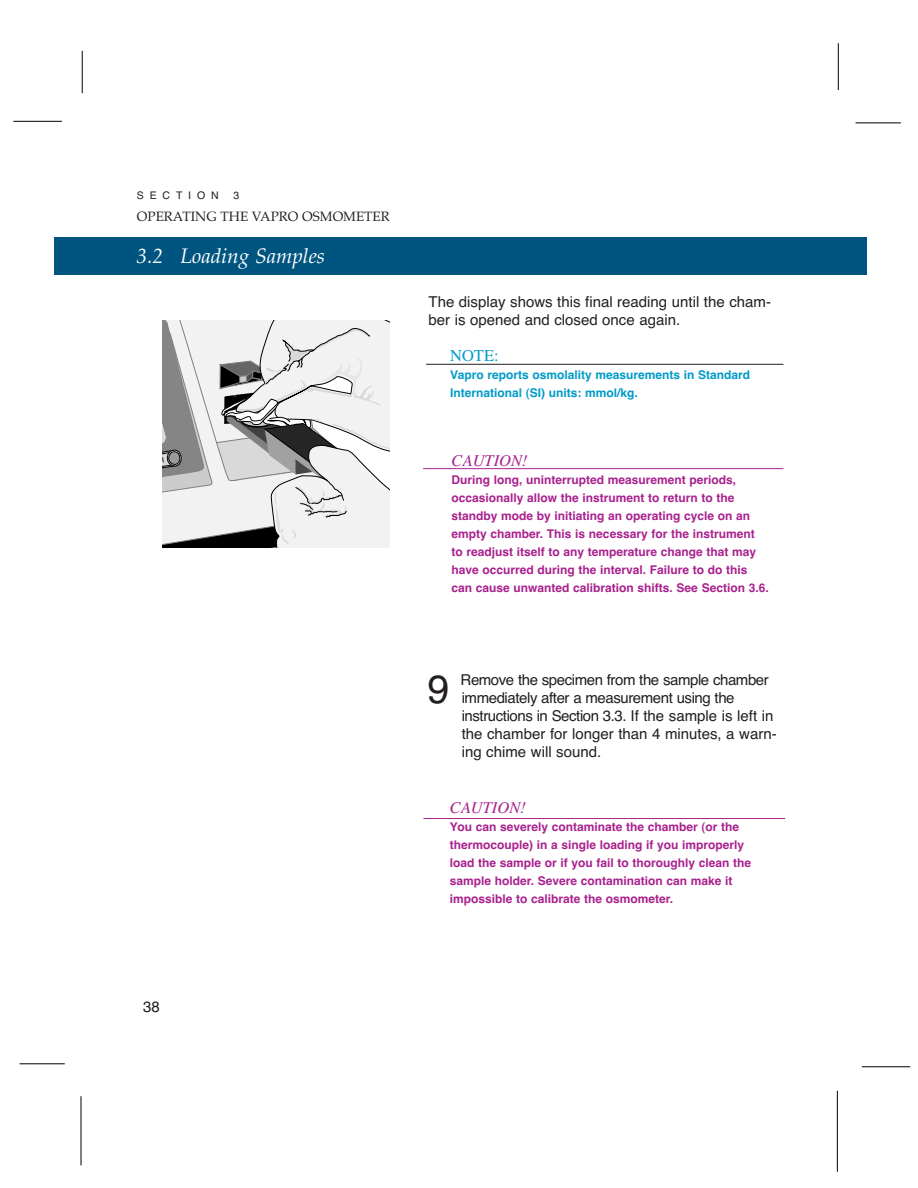
<style>
.page{position:relative;width:918px;height:1188px;background:#fff}
.page>*{position:absolute;margin:0;border:0;box-sizing:border-box;transform-origin:0 0}
.t1{font:39.75px "Helvetica";color:#231f20}
.t2{font:italic 21px "Palatino";color:#fff}
.t3{font:italic 16.5px "Times";color:#a9218e}
.t4{font:16.5px "Times";color:#009bc8}
.t5{font:15px/18px "Helvetica";letter-spacing:-.03em;color:#231f20}
.t6{font:15px/18px "Helvetica";color:#231f20}
.t7{font:13.5px "Palatino";color:#231f20}
.t8{font:italic 700 12px/18px "Helvetica";color:#a9218e}
.t9{font:italic 700 12px/18px "Helvetica";color:#009bc8}
.t10{font:10.5px "Helvetica";letter-spacing:.555em;color:#231f20}
</style>
<div class="page">
<hr style="left:13px;top:121px;width:49px;height:1px;background:#000">
<hr style="left:82px;top:51px;width:1px;height:42px;background:#000">
<hr style="left:838px;top:43px;width:1px;height:47px;background:#000">
<hr style="left:856px;top:123px;width:45px;height:1px;background:#000">
<hr style="left:862px;top:1067px;width:48px;height:1px;background:#000">
<hr style="left:837px;top:1091px;width:1px;height:81px;background:#000">
<hr style="left:81px;top:1096px;width:1px;height:69px;background:#000">
<hr style="left:20px;top:1064px;width:45px;height:1px;background:#000">
<div style="left:54px;top:238px;width:812px;height:37px;background:#005480"></div>
<hr style="left:423px;top:468px;width:360px;height:1px;background:#a9218e">
<hr style="left:423px;top:818px;width:362px;height:1px;background:#a9218e">
<hr style="left:426px;top:364px;width:357px;height:1px;background:#231f20">
<svg style="left:162px;top:321px;width:227px;height:227px"></svg>
<p class="t10" style="left:137px;top:191px;width:83px">SECTION</p>
<p class="t10" style="left:234px;top:191px;width:7px">3</p>
<p class="t7" style="left:137px;top:211px;width:254px">OPERATING THE VAPRO OSMOMETER</p>
<h2 class="t2" style="left:137px;top:247px;width:190px">3.2 Loading Samples</h2>
<p class="t6" style="left:143px;top:999px;width:18px">38</p>
<p class="t6" style="left:429px;top:294px;width:344px">The display shows this final reading until the cham&shy;ber is opened and closed once again.</p>
<h3 class="t4" style="left:450px;top:350px;width:50px">NOTE:</h3>
<p class="t9" style="left:450px;top:367px;width:301px">Vapro reports osmolality measurements in Standard<br>International (SI) units: mmol/kg.</p>
<h3 class="t3" style="left:452px;top:454px;width:78px">CAUTION!</h3>
<p class="t8" style="left:452px;top:472px;width:319px">During long, uninterrupted measurement periods, occasionally allow the instrument to return to the standby mode by initiating an operating cycle on an empty chamber. This is necessary for the instrument to readjust itself to any temperature change that may have occurred during the interval. Failure to do this can cause unwanted calibration shifts. See Section 3.6.</p>
<h1 class="t1" style="left:428px;top:675px;width:24px">9</h1>
<p class="t5" style="left:461px;top:672px;width:318px">Remove the specimen from the sample chamber immediately after a measurement using the instructions in Section 3.3. If the sample is left in the chamber for longer than 4 minutes, a warn&shy;ing chime will sound.</p>
<h3 class="t3" style="left:450px;top:802px;width:78px">CAUTION!</h3>
<p class="t8" style="left:450px;top:819px;width:303px">You can severely contaminate the chamber (or the thermocouple) in a single loading if you improperly load the sample or if you fail to thoroughly clean the sample holder. Severe contamination can make it impossible to calibrate the osmometer.</p>
</div>
